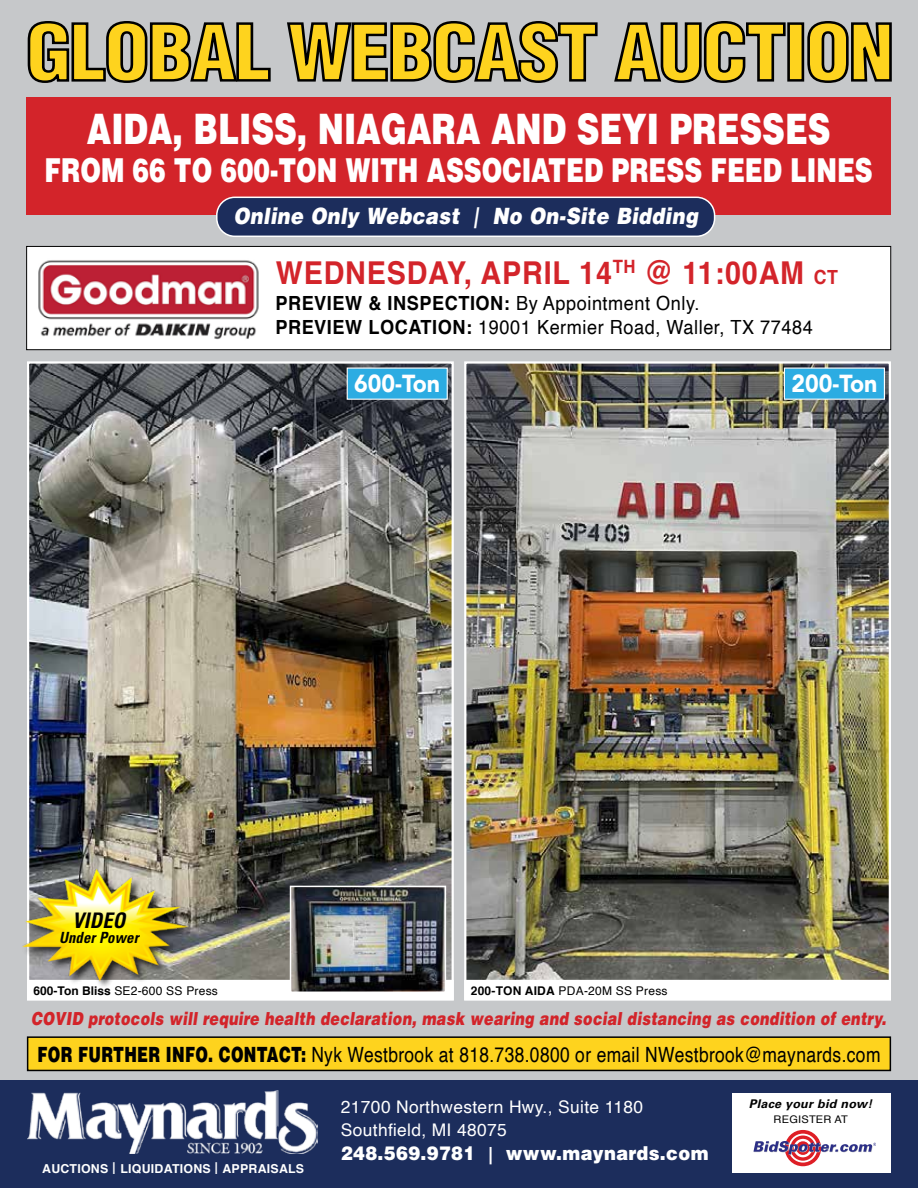
<style>
.page{position:relative;width:918px;height:1188px;background:#c6c8ca}
.page>*{position:absolute;margin:0;border:0;box-sizing:border-box;transform-origin:0 0}
.t1{font:900 42px "Helvetica";color:#fff;scale:.75 1}
.t2{font:900 33px "Helvetica";color:#fff;scale:.75 1}
.t3{font:700 31.5px "Helvetica";letter-spacing:.03em;color:#d3242a;scale:.91 1}
.t4{font:900 24.6px "Avenir";color:#fff;scale:.94 1}
.t5{font:italic 900 22.5px "Helvetica";letter-spacing:.02em;color:#fff;scale:.86 1}
.t6{font:italic 700 condensed 21.45px "Univers";letter-spacing:.01em;color:#000;scale:.95 1}
.t7{font:21px "Helvetica";letter-spacing:.02em;color:#000;scale:.83 1}
.t8{font:19.5px/24px "Helvetica";letter-spacing:.03em;color:#000;scale:.93 1}
.t9{font:900 19.2px "Helvetica";letter-spacing:.02em;color:#fff;scale:.93 1}
.t10{font:italic 900 18px "Helvetica";letter-spacing:.02em;color:#d3242a;scale:.79 1}
.t11{font:17.4px/22.6px "Helvetica";letter-spacing:.02em;color:#fff}
.t12{font:italic 700 condensed 15.45px "Univers";letter-spacing:.01em;color:#000;scale:.95 1}
.t13{font:700 12.3px "Helvetica";letter-spacing:.02em;color:#fff}
.t14{font:12px "Helvetica";letter-spacing:.02em;color:#000}
.t15{font:italic 700 12px "Univers";letter-spacing:.02em;color:#000;scale:1.05 1}
.t16{font:10.5px "Helvetica";letter-spacing:.02em;color:#000;scale:1.05 1}
.s1{font-size:21px}
.s2{font-size:19.5px}
.s3{font-weight:700}
.s4{font-weight:900}
.s5{font-weight:400;font-size:16.5px}
.s6{font-size:17.4px}
</style>
<div class="page">
<div style="left:28px;top:1037px;width:862px;height:33px;background:#fed31e"></div>
<div style="left:27px;top:1036px;width:864px;height:35px;border:2px solid #000"></div>
<img style="left:30px;top:364px;width:421px;height:616px">
<div style="left:27px;top:980px;width:427px;height:20px;background:#fff"></div>
<img style="left:467px;top:364px;width:421px;height:616px">
<div style="left:464px;top:980px;width:427px;height:20px;background:#fff"></div>
<div style="left:0;top:1080px;width:918px;height:108px;background:#1c2d5c"></div>
<img style="left:27px;top:1090px;width:290px;height:63px">
<div style="left:733px;top:1094px;width:158px;height:79px;background:#fff"></div>
<div style="left:785px;top:1130px;width:36px;height:36px;border:4px solid #de1f26;border-radius:50%"></div>
<div style="left:790px;top:1136px;width:26px;height:25px;border:3px solid #de1f26;border-radius:50%"></div>
<svg style="left:753px;top:1141px;width:122px;height:14px"></svg>
<svg style="left:28px;top:21px;width:243px;height:62px"></svg>
<svg style="left:287px;top:21px;width:311px;height:62px"></svg>
<svg style="left:614px;top:21px;width:172px;height:62px"></svg>
<div style="left:789px;top:24px;width:14px;height:56px;background:#fed31e"></div>
<div style="left:787px;top:22px;width:17px;height:60px;border:3px solid #000"></div>
<svg style="left:807px;top:21px;width:85px;height:62px"></svg>
<div style="left:26px;top:97px;width:865px;height:118px;background:#d3242a"></div>
<div style="left:217px;top:197px;width:498px;height:39px;background:#1c2d5c;border-radius:18px"></div>
<div style="left:216px;top:197px;width:499px;height:40px;border:2px solid #fff;border-radius:18px"></div>
<div style="left:27px;top:246px;width:864px;height:104px;background:#fff"></div>
<div style="left:26px;top:246px;width:865px;height:104px;border:1px solid #000"></div>
<img style="left:38px;top:260px;width:221px;height:80px">
<img style="left:292px;top:888px;width:152px;height:103px">
<div style="left:290px;top:886px;width:156px;height:107px;border:1px solid #fff"></div>
<div style="left:347px;top:368px;width:101px;height:32px;background:#2cace2;border:1px solid #fff"></div>
<div style="left:784px;top:368px;width:101px;height:32px;background:#2cace2;border:1px solid #fff"></div>
<div style="left:22px;top:868px;width:176px;height:122px;background:#000;opacity:.75"></div>
<img style="left:22px;top:857px;width:167px;height:129px">
<h1 class="t1" style="left:87px;top:101px;width:993px">AIDA, BLISS, NIAGARA AND SEYI PRESSES</h1>
<h2 class="t2" style="left:45px;top:148px;width:1106px">FROM 66 TO 600-TON WITH ASSOCIATED PRESS FEED LINES</h2>
<p class="t5" style="left:233px;top:202px;width:542px">Online Only Webcast <span class="s1">|</span> No On-Site Bidding</p>
<h3 class="t3" style="left:276px;top:247px;width:619px">WEDNESDAY, APRIL 14<sup>TH</sup> @ 11:00AM <span class="s2">CT</span></h3>
<p class="t8" style="left:275px;top:292px;width:579px"><span class="s3">PREVIEW &amp; INSPECTION:</span> By Appointment Only.<br><span class="s3">PREVIEW LOCATION:</span> 19001 Kermier Road, Waller, TX 77484</p>
<h3 class="t4" style="left:354px;top:362px;width:93px">600-Ton</h3>
<h3 class="t4" style="left:791px;top:362px;width:93px">200-Ton</h3>
<p class="t6" style="left:72px;top:907px;width:57px">VIDEO</p>
<p class="t12" style="left:59px;top:928px;width:85px">Under Power</p>
<p class="t14" style="left:34px;top:981px;width:186px"><span class="s3">600-Ton Bliss</span> SE2-600 SS Press</p>
<p class="t14" style="left:471px;top:981px;width:198px"><span class="s3">200-TON AIDA</span> PDA-20M SS Press</p>
<p class="t10" style="left:31px;top:1007px;width:1084px">COVID protocols will require health declaration, mask wearing and social distancing as condition of entry.</p>
<p class="t7" style="left:37px;top:1038px;width:1017px"><span class="s4">FOR FURTHER INFO. CONTACT:</span> Nyk Westbrook at 818.738.0800 or email NWestbrook@maynards.com</p>
<p class="t13" style="left:42px;top:1158px;width:263px">AUCTIONS <span class="s5">|</span> LIQUIDATIONS <span class="s5">|</span> APPRAISALS</p>
<p class="t11" style="left:341px;top:1096px;width:304px">21700 Northwestern Hwy., Suite 1180<br>Southfield, MI 48075</p>
<p class="t9" style="left:341px;top:1141px;width:397px">248.569.9781 <span class="s6">|</span> www.maynards.com</p>
<p class="t15" style="left:749px;top:1097px;width:119px">Place your bid now!</p>
<p class="t16" style="left:774px;top:1111px;width:72px">REGISTER AT</p>
</div>
